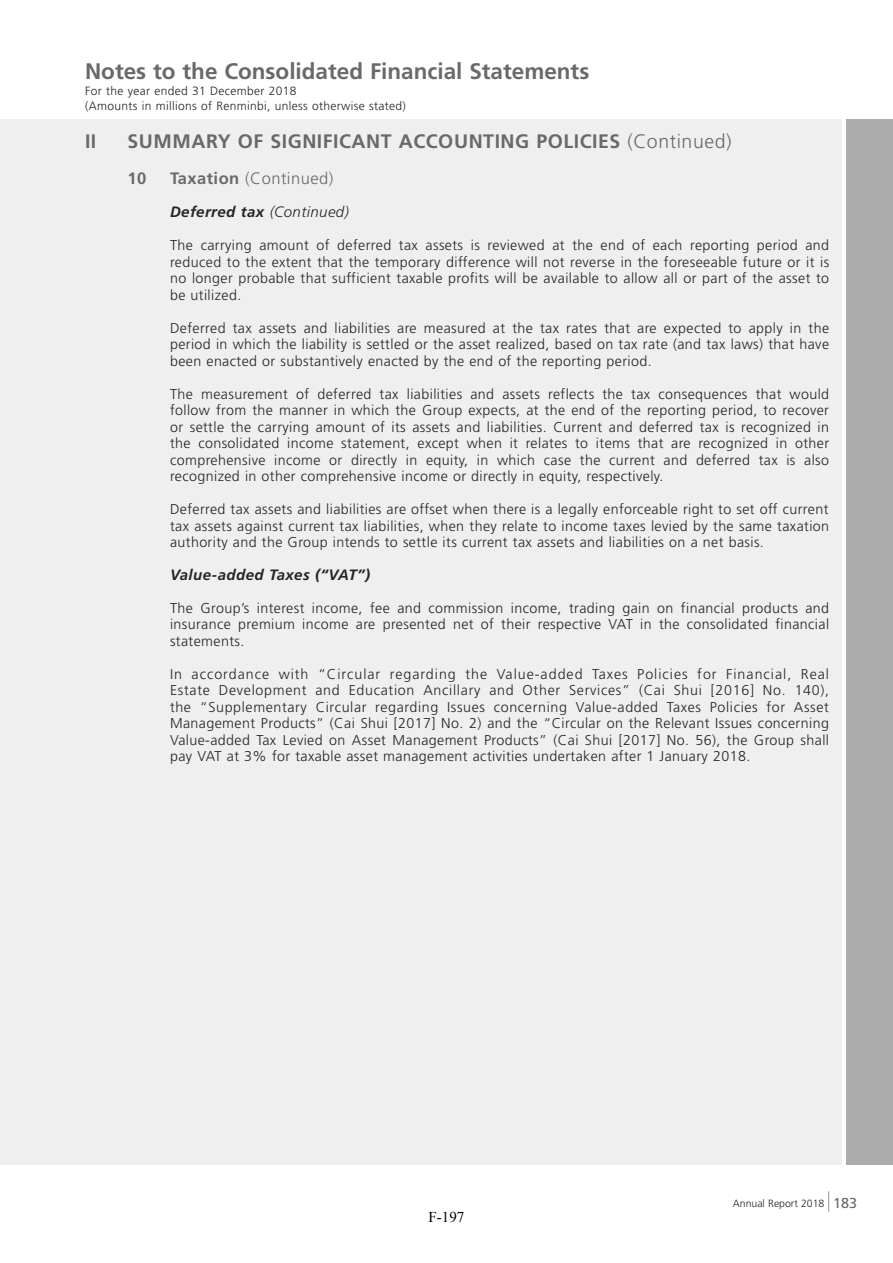
<style>
.page{position:relative;width:893px;height:1263px;background:#fff}
.page>*{position:absolute;margin:0;border:0;box-sizing:border-box;transform-origin:0 0}
.t1{font:700 22.5px "Frutiger LT Std";color:#696969}
.t2{font:700 19.5px "Frutiger LT Std";letter-spacing:.03em;color:#696969}
.t3{font:300 16.5px "Frutiger LT Std";letter-spacing:.03em;color:#696969}
.t4{font:700 16.5px "Frutiger LT Std";color:#696969}
.t5{font:italic 700 15px "Frutiger LT Std";letter-spacing:.03em;color:#242424}
.t6{font:15px "Times New Roman";color:#000}
.t7{font:300 14.25px/16.5px "Frutiger LT Std";letter-spacing:.03em;color:#242424;text-align:justify}
.t8{font:300 12px/15px "Frutiger LT Std";letter-spacing:.03em;color:#242424}
.t9{font:300 10.5px "Frutiger LT Std";color:#242424}
.s1{font-weight:300}
.s2{font-weight:700}
.s3{font-weight:400;font-size:14.4px;color:#696969}
</style>
<div class="page">
<svg style="left:828px;top:1191px;width:1px;height:21px"></svg>
<div style="left:0;top:119px;width:841px;height:1046px;background:#efefef"></div>
<div style="left:846px;top:119px;width:47px;height:1046px;background:#acacac"></div>
<h1 class="t1" style="left:85px;top:61px;width:506px">Notes to the Consolidated Financial Statements</h1>
<p class="t8" style="left:85px;top:84px;width:322px">For the year ended 31 December 2018<br>(Amounts in millions of Renminbi, unless otherwise stated)</p>
<h2 class="t2" style="left:85px;top:133px;width:13px">II</h2>
<h2 class="t2" style="left:128px;top:133px;width:605px">SUMMARY OF SIGNIFICANT ACCOUNTING POLICIES <span class="s1">(Continued)</span></h2>
<p class="t4" style="left:128px;top:171px;width:20px">10</p>
<p class="t3" style="left:170px;top:171px;width:165px"><span class="s2">Taxation</span> (Continued)</p>
<p class="t5" style="left:170px;top:206px;width:180px">Deferred tax <span class="s1">(Continued)</span></p>
<p class="t7" style="left:170px;top:238px;width:661px">The carrying amount of deferred tax assets is reviewed at the end of each reporting period and reduced to the extent that the temporary difference will not reverse in the foreseeable future or it is no longer probable that sufficient taxable profits will be available to allow all or part of the asset to be utilized.</p>
<p class="t7" style="left:170px;top:320px;width:661px">Deferred tax assets and liabilities are measured at the tax rates that are expected to apply in the period in which the liability is settled or the asset realized, based on tax rate (and tax laws) that have been enacted or substantively enacted by the end of the reporting period.</p>
<p class="t7" style="left:170px;top:386px;width:661px">The measurement of deferred tax liabilities and assets reflects the tax consequences that would follow from the manner in which the Group expects, at the end of the reporting period, to recover or settle the carrying amount of its assets and liabilities. Current and deferred tax is recognized in the consolidated income statement, except when it relates to items that are recognized in other comprehensive income or directly in equity, in which case the current and deferred tax is also recognized in other comprehensive income or directly in equity, respectively.</p>
<p class="t7" style="left:170px;top:502px;width:660px">Deferred tax assets and liabilities are offset when there is a legally enforceable right to set off current tax assets against current tax liabilities, when they relate to income taxes levied by the same taxation authority and the Group intends to settle its current tax assets and liabilities on a net basis.</p>
<p class="t5" style="left:170px;top:568px;width:202px">Value-added Taxes (“VAT”)</p>
<p class="t7" style="left:170px;top:600px;width:661px">The Group’s interest income, fee and commission income, trading gain on financial products and insurance premium income are presented net of their respective VAT in the consolidated financial statements.</p>
<p class="t7" style="left:170px;top:666px;width:660px">In accordance with “Circular regarding the Value-added Taxes Policies for Financial, Real Estate Development and Education Ancillary and Other Services” (Cai Shui [2016] No. 140), the “Supplementary Circular regarding Issues concerning Value-added Taxes Policies for Asset Management Products” (Cai Shui [2017] No. 2) and the “Circular on the Relevant Issues concerning Value-added Tax Levied on Asset Management Products” (Cai Shui [2017] No. 56), the Group shall pay VAT at 3% for taxable asset management activities undertaken after 1 January 2018.</p>
<p class="t6" style="left:428px;top:1207px;width:37px">F-197</p>
<p class="t9" style="left:733px;top:1199px;width:126px">Annual Report 2018 <span class="s3">183</span></p>
</div>
